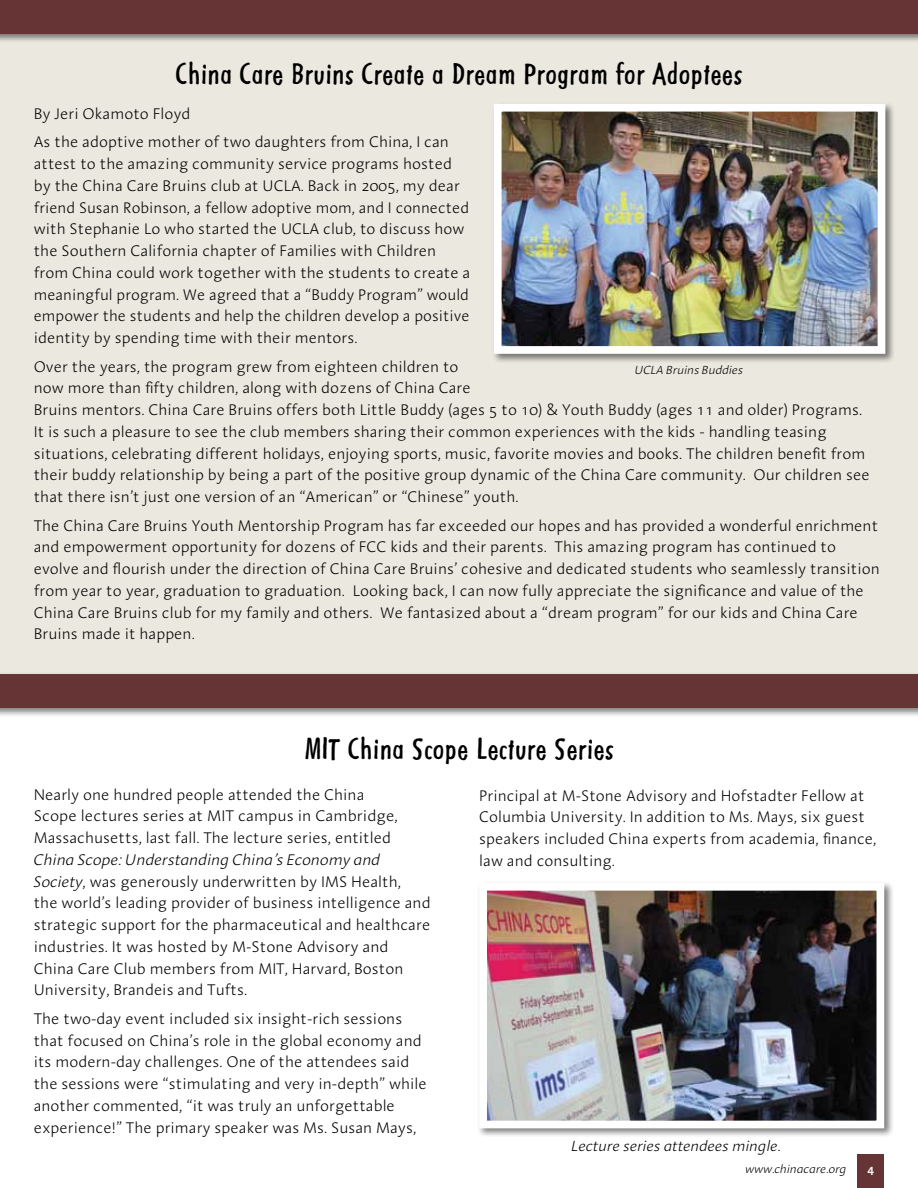
<style>
.page{position:relative;width:918px;height:1188px;background:#fff}
.page>*{position:absolute;margin:0;border:0;box-sizing:border-box;transform-origin:0 0}
.t1{font:33px "Filzer Script EF";color:#000}
.t2{font:300 15.75px/21.8px "Linotype Aroma";color:#000}
.t3{font:italic 300 15px "Linotype Aroma";color:#000}
.t4{font:italic 300 12px "Linotype Aroma";color:#000}
.t5{font:600 12px "Linotype Aroma";color:#fff}
.s1{font-style:italic}
</style>
<div class="page">
<div style="left:0;top:27px;width:918px;height:669px;background:#ebe9df"></div>
<div style="left:0;top:0;width:918px;height:44px;background:#000;opacity:.5"></div>
<div style="left:0;top:0;width:918px;height:34px;background:#663434"></div>
<div style="left:857px;top:1154px;width:27px;height:34px;background:#663434"></div>
<div style="left:492px;top:102px;width:403px;height:261px;background:#000;opacity:.5"></div>
<img style="left:503px;top:113px;width:373px;height:232px">
<div style="left:494px;top:104px;width:391px;height:250px;border:8px solid #fff"></div>
<div style="left:477px;top:881px;width:417px;height:257px;background:#000;opacity:.5"></div>
<img style="left:488px;top:892px;width:387px;height:227px">
<div style="left:479px;top:883px;width:405px;height:245px;border:8px solid #fff"></div>
<div style="left:0;top:672px;width:918px;height:46px;background:#000;opacity:.5"></div>
<div style="left:0;top:674px;width:918px;height:34px;background:#663434"></div>
<h1 class="t1" style="left:175px;top:55px;width:569px">China Care Bruins Create a Dream Program for Adoptees</h1>
<p class="t2" style="left:34px;top:99px;width:417px;line-height:28.5px">By Jeri Okamoto Floyd<br>As the adoptive mother of two daughters from China, I can</p>
<p class="t2" style="left:34px;top:153px;width:438px">attest to the amazing community service programs hosted by the China Care Bruins club at UCLA. Back in 2005, my dear friend Susan Robinson, a fellow adoptive mom, and I connected with Stephanie Lo who started the UCLA club, to discuss how the Southern California chapter of Families with Children from China could work together with the students to create a meaningful program. We agreed that a “Buddy Program” would empower the students and help the children develop a positive identity by spending time with their mentors.</p>
<p class="t2" style="left:34px;top:355px;width:837px">Over the years, the program grew from eighteen children to<br>now more than fifty children, along with dozens of China Care<br>Bruins mentors. China Care Bruins offers both Little Buddy (ages 5 to 10) &amp; Youth Buddy (ages 11 and older) Programs.<br>It is such a pleasure to see the club members sharing their common experiences with the kids - handling teasing situations, celebrating different holidays, enjoying sports, music, favorite movies and books. The children benefit from their buddy relationship by being a part of the positive group dynamic of the China Care community. Our children see that there isn’t just one version of an “American” or “Chinese” youth.</p>
<p class="t2" style="left:34px;top:514px;width:847px">The China Care Bruins Youth Mentorship Program has far exceeded our hopes and has provided a wonderful enrichment and empowerment opportunity for dozens of FCC kids and their parents. This amazing program has continued to evolve and flourish under the direction of China Care Bruins’ cohesive and dedicated students who seamlessly transition from year to year, graduation to graduation. Looking back, I can now fully appreciate the significance and value of the China Care Bruins club for my family and others. We fantasized about a “dream program” for our kids and China Care Bruins made it happen.</p>
<p class="t4" style="left:635px;top:362px;width:110px">UCLA Bruins Buddies</p>
<h1 class="t1" style="left:304px;top:730px;width:312px">MIT China Scope Lecture Series</h1>
<p class="t2" style="left:34px;top:783px;width:366px">Nearly one hundred people attended the China<br>Scope lectures series at MIT campus in Cambridge,<br>Massachusetts, last fall. The lecture series, entitled</p>
<p class="t2" style="left:34px;top:848px;width:398px"><span class="s1">China Scope: Understanding China’s Economy and Society</span>, was generously underwritten by IMS Health,<br>the world’s leading provider of business intelligence and strategic support for the pharmaceutical and healthcare industries. It was hosted by M-Stone Advisory and China Care Club members from MIT, Harvard, Boston University, Brandeis and Tufts.</p>
<p class="t2" style="left:34px;top:1007px;width:395px">The two-day event included six insight-rich sessions that focused on China’s role in the global economy and its modern-day challenges. One of the attendees said the sessions were “stimulating and very in-depth” while another commented, “it was truly an unforgettable experience!” The primary speaker was Ms. Susan Mays,</p>
<p class="t2" style="left:479px;top:784px;width:399px">Principal at M-Stone Advisory and Hofstadter Fellow at Columbia University. In addition to Ms. Mays, six guest speakers included China experts from academia, finance, law and consulting.</p>
<p class="t3" style="left:572px;top:1136px;width:210px">Lecture series attendees mingle.</p>
<p class="t4" style="left:745px;top:1162px;width:103px">www.chinacare.org</p>
<p class="t5" style="left:867px;top:1161px;width:8px">4</p>
</div>
